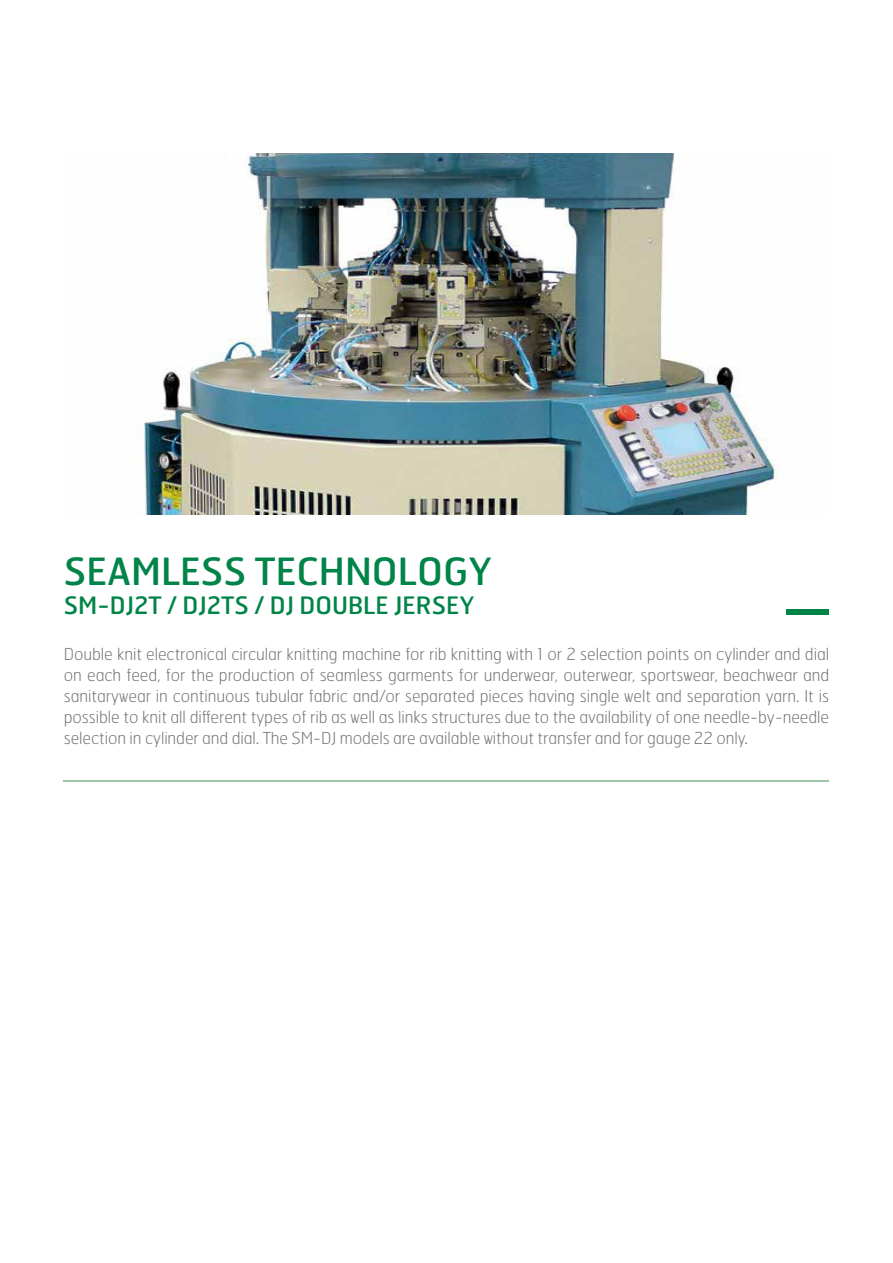
<style>
.page{position:relative;width:893px;height:1263px;background:#fff}
.page>*{position:absolute;margin:0;border:0;box-sizing:border-box;transform-origin:0 0}
.t1{font:37.5px "Hermes FB";color:#008448}
.t2{font:24px "Hermes FB";color:#008448}
.t3{font:100 16.5px/21px "Hermes FB";letter-spacing:-.005em;color:#707172;text-align:justify}
</style>
<div class="page">
<div style="left:787px;top:609px;width:42px;height:5px;background:#008448"></div>
<hr style="left:64px;top:781px;width:765px;height:1px;background:#9bc5a6">
<img style="left:143px;top:153px;width:634px;height:361px">
<h1 class="t1" style="left:64px;top:547px;width:430px">SEAMLESS TECHNOLOGY</h1>
<h2 class="t2" style="left:64px;top:589px;width:412px">SM-DJ2T / DJ2TS / DJ DOUBLE JERSEY</h2>
<p class="t3" style="left:64px;top:643px;width:767px">Double knit electronical circular knitting machine for rib knitting with 1 or 2 selection points on cylinder and dial on each feed, for the production of seamless garments for underwear, outerwear, sportswear, beachwear and sanitarywear in continuous tubular fabric and/or separated pieces having single welt and separation yarn. It is possible to knit all different types of rib as well as links structures due to the availability of one needle-by-needle selection in cylinder and dial. The SM-DJ models are available without transfer and for gauge 22 only.</p>
</div>
